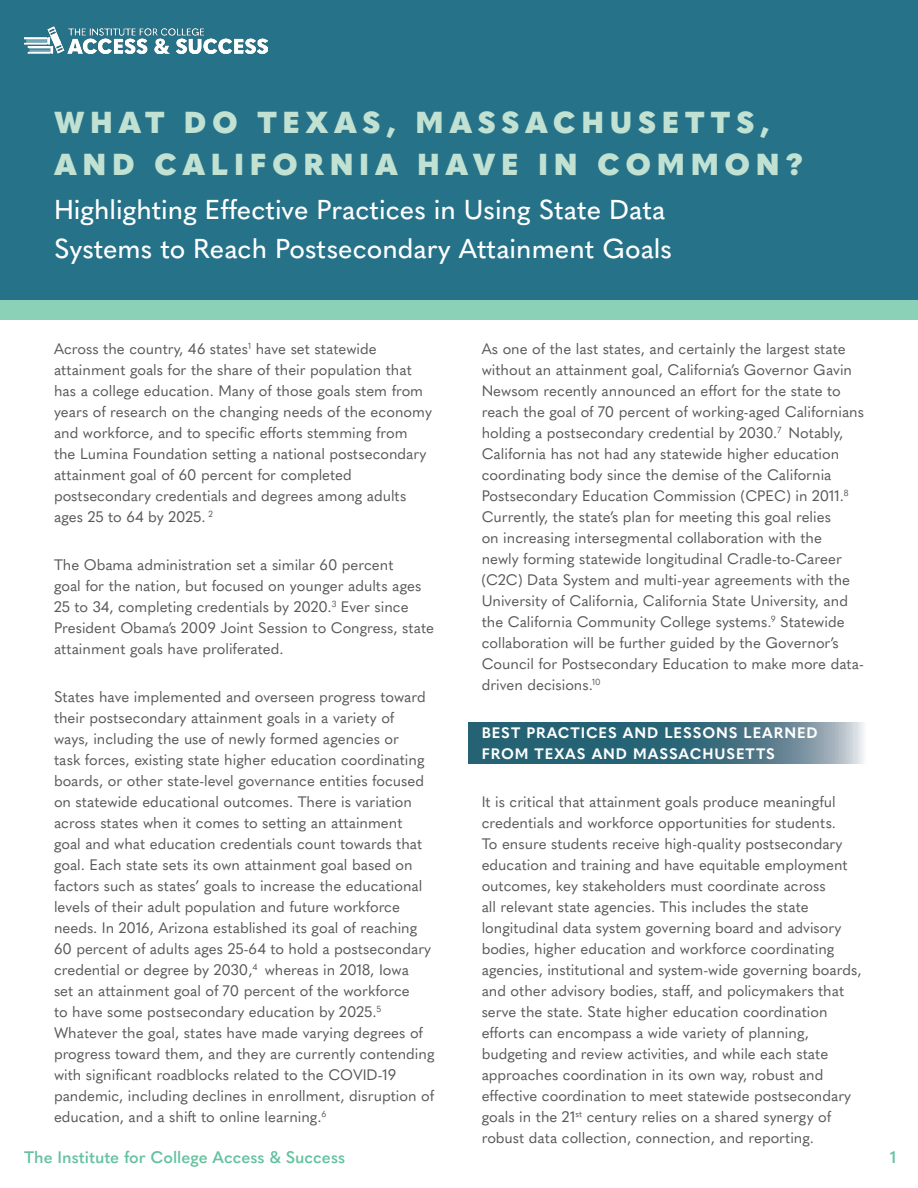
<style>
.page{position:relative;width:918px;height:1188px;background:#fff}
.page>*{position:absolute;margin:0;border:0;box-sizing:border-box;transform-origin:0 0}
.t1{font:900 30px/42px "Quasimoda";letter-spacing:.19em;color:#c1e1d2}
.t2{font:500 27px/39px "Quasimoda";color:#fff}
.t3{font:600 16.5px "Quasimoda";color:#65c2a0}
.body{font:15px/21px "Quasimoda";color:#57585a}
.sub_head{font:700 15px/21px "Quasimoda";letter-spacing:.06em;color:#fff}
</style>
<div class="page">
<div style="left:0;top:0;width:918px;height:320px;background:#8bd1b7"></div>
<svg style="left:469px;top:723px;width:395px;height:41px;background:#457586"></svg>
<div style="left:0;top:0;width:918px;height:299px;background:#257289"></div>
<img style="left:25px;top:26px;width:243px;height:28px">
<p class="t1" style="left:54px;top:100px;width:751px">WHAT DO TEXAS, MASSACHUSETTS,<br>AND CALIFORNIA HAVE IN COMMON?</p>
<p class="t2" style="left:54px;top:188px;width:620px">Highlighting Effective Practices in Using State Data<br>Systems to Reach Postsecondary Attainment Goals</p>
<p class="body" style="left:54px;top:337px;width:379px">Across the country, 46 states<sup>1</sup> have set statewide attainment goals for the share of their population that has a college education. Many of those goals stem from years of research on the changing needs of the economy and workforce, and to specific efforts stemming from the Lumina Foundation setting a national postsecondary attainment goal of 60 percent for completed postsecondary credentials and degrees among adults ages 25 to 64 by 2025. <sup>2</sup></p>
<p class="body" style="left:54px;top:553px;width:382px">The Obama administration set a similar 60 percent<br>goal for the nation, but focused on younger adults ages 25 to 34, completing credentials by 2020.<sup>3</sup> Ever since President Obama’s 2009 Joint Session to Congress, state attainment goals have proliferated.</p>
<p class="body" style="left:54px;top:685px;width:382px">States have implemented and overseen progress toward their postsecondary attainment goals in a variety of<br>ways, including the use of newly formed agencies or<br>task forces, existing state higher education coordinating boards, or other state-level governance entities focused on statewide educational outcomes. There is variation across states when it comes to setting an attainment<br>goal and what education credentials count towards that goal. Each state sets its own attainment goal based on factors such as states’ goals to increase the educational levels of their adult population and future workforce needs. In 2016, Arizona established its goal of reaching 60 percent of adults ages 25-64 to hold a postsecondary credential or degree by 2030,<sup>4</sup> whereas in 2018, Iowa<br>set an attainment goal of 70 percent of the workforce<br>to have some postsecondary education by 2025.<sup>5<br></sup>Whatever the goal, states have made varying degrees of progress toward them, and they are currently contending with significant roadblocks related to the COVID-19 pandemic, including declines in enrollment, disruption of education, and a shift to online learning.<sup>6</sup></p>
<p class="body" style="left:482px;top:337px;width:384px">As one of the last states, and certainly the largest state without an attainment goal, California’s Governor Gavin Newsom recently announced an effort for the state to reach the goal of 70 percent of working-aged Californians holding a postsecondary credential by 2030.<sup>7</sup> Notably, California has not had any statewide higher education coordinating body since the demise of the California Postsecondary Education Commission (CPEC) in 2011.<sup>8<br></sup>Currently, the state’s plan for meeting this goal relies<br>on increasing intersegmental collaboration with the<br>newly forming statewide longitudinal Cradle-to-Career (C2C) Data System and multi-year agreements with the University of California, California State University, and the California Community College systems.<sup>9</sup> Statewide collaboration will be further guided by the Governor’s Council for Postsecondary Education to make more data&shy;driven decisions.<sup>10</sup></p>
<p class="sub_head" style="left:482px;top:721px;width:338px">BEST PRACTICES AND LESSONS LEARNED<br>FROM TEXAS AND MASSACHUSETTS</p>
<p class="body" style="left:482px;top:790px;width:381px">It is critical that attainment goals produce meaningful credentials and workforce opportunities for students.<br>To ensure students receive high-quality postsecondary education and training and have equitable employment outcomes, key stakeholders must coordinate across<br>all relevant state agencies. This includes the state longitudinal data system governing board and advisory bodies, higher education and workforce coordinating agencies, institutional and system-wide governing boards, and other advisory bodies, staff, and policymakers that serve the state. State higher education coordination efforts can encompass a wide variety of planning, budgeting and review activities, and while each state approaches coordination in its own way, robust and effective coordination to meet statewide postsecondary goals in the 21<sup>st</sup> century relies on a shared synergy of robust data collection, connection, and reporting.</p>
<p class="t3" style="left:24px;top:1144px;width:322px">The Institute for College Access &amp; Success</p>
<p class="t3" style="left:890px;top:1144px;width:8px">1</p>
</div>
